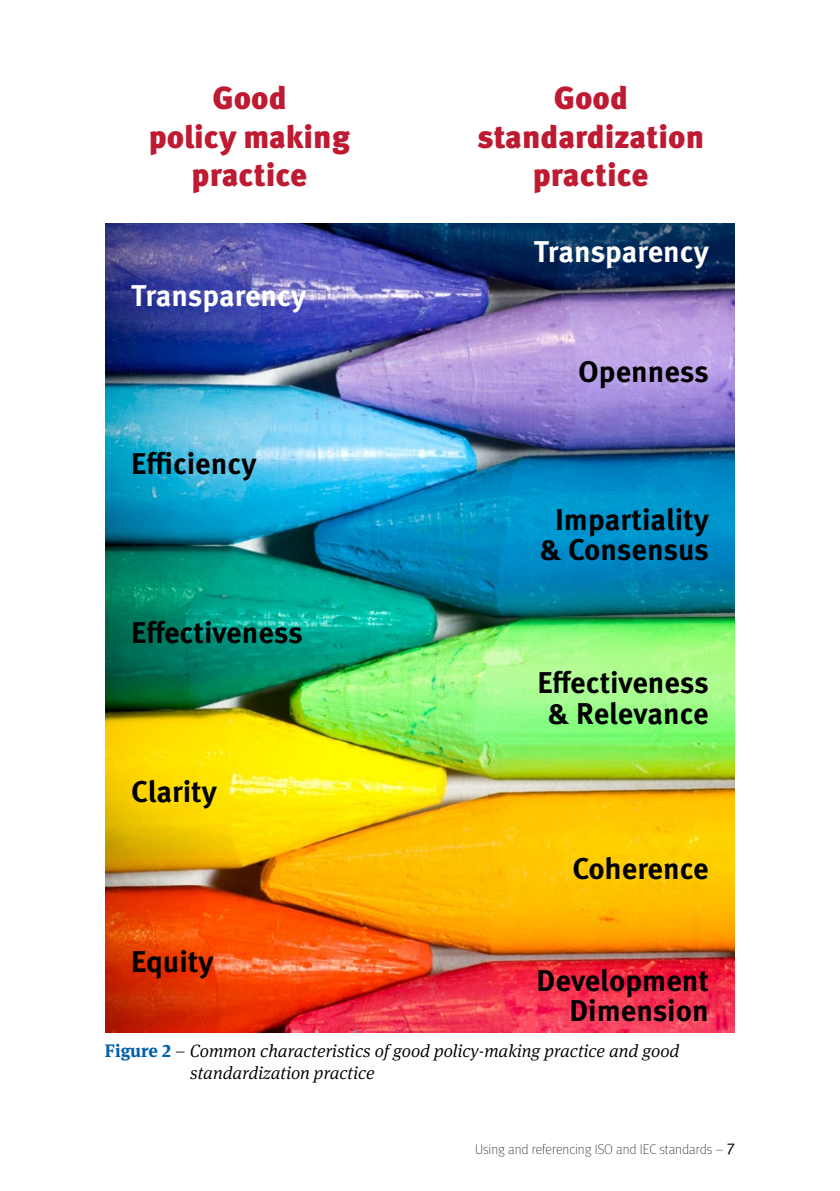
<style>
.page{position:relative;width:840px;height:1191px;background:#fff}
.page>*{position:absolute;margin:0;border:0;box-sizing:border-box;transform-origin:0 0}
.t1{font:900 32px/38.4px "Meta Pro";color:#be1a32;text-align:center}
.t2{font:700 30px/30px "Meta Pro";color:#000;text-align:center}
.t3{font:700 30px "Meta Pro";letter-spacing:-.005em;color:#fff}
.t4{font:italic 300 18px/22px "Meta Serif Pro";color:#000}
.t5{font:100 14px "Meta Pro";color:#000}
.s1{font-weight:700;font-style:normal;color:#0061ad}
.s2{font-family:"Meta Pro Norm";font-weight:400;font-size:16px}
</style>
<div class="page">
<img style="left:105px;top:223px;width:629px;height:809px">
<p class="t1" style="left:149px;top:77px;width:203px">Good<br>policy making practice</p>
<p class="t1" style="left:476px;top:77px;width:229px">Good standardization practice</p>
<p class="t3" style="left:131px;top:272px;width:176px">Transparency</p>
<p class="t2" style="left:131px;top:446px;width:127px">Efficiency</p>
<p class="t2" style="left:131px;top:615px;width:173px">Effectiveness</p>
<p class="t2" style="left:131px;top:775px;width:87px">Clarity</p>
<p class="t2" style="left:131px;top:944px;width:84px">Equity</p>
<p class="t3" style="left:533px;top:228px;width:176px">Transparency</p>
<p class="t2" style="left:577px;top:355px;width:132px">Openness</p>
<p class="t2" style="left:539px;top:502px;width:171px">Impartiality &amp; Consensus</p>
<p class="t2" style="left:537px;top:666px;width:173px">Effectiveness &amp; Relevance</p>
<p class="t2" style="left:572px;top:851px;width:138px">Coherence</p>
<p class="t2" style="left:536px;top:963px;width:174px;text-align:right">Development<br>Dimension</p>
<p class="t4" style="left:190px;top:1039px;width:490px;text-indent:-85px"><span class="s1">Figure 2</span> – Common characteristics of good policy-making practice and good standardization practice</p>
<p class="t5" style="left:475px;top:1139px;width:261px">Using and referencing ISO and IEC standards – <span class="s2">7</span></p>
</div>
